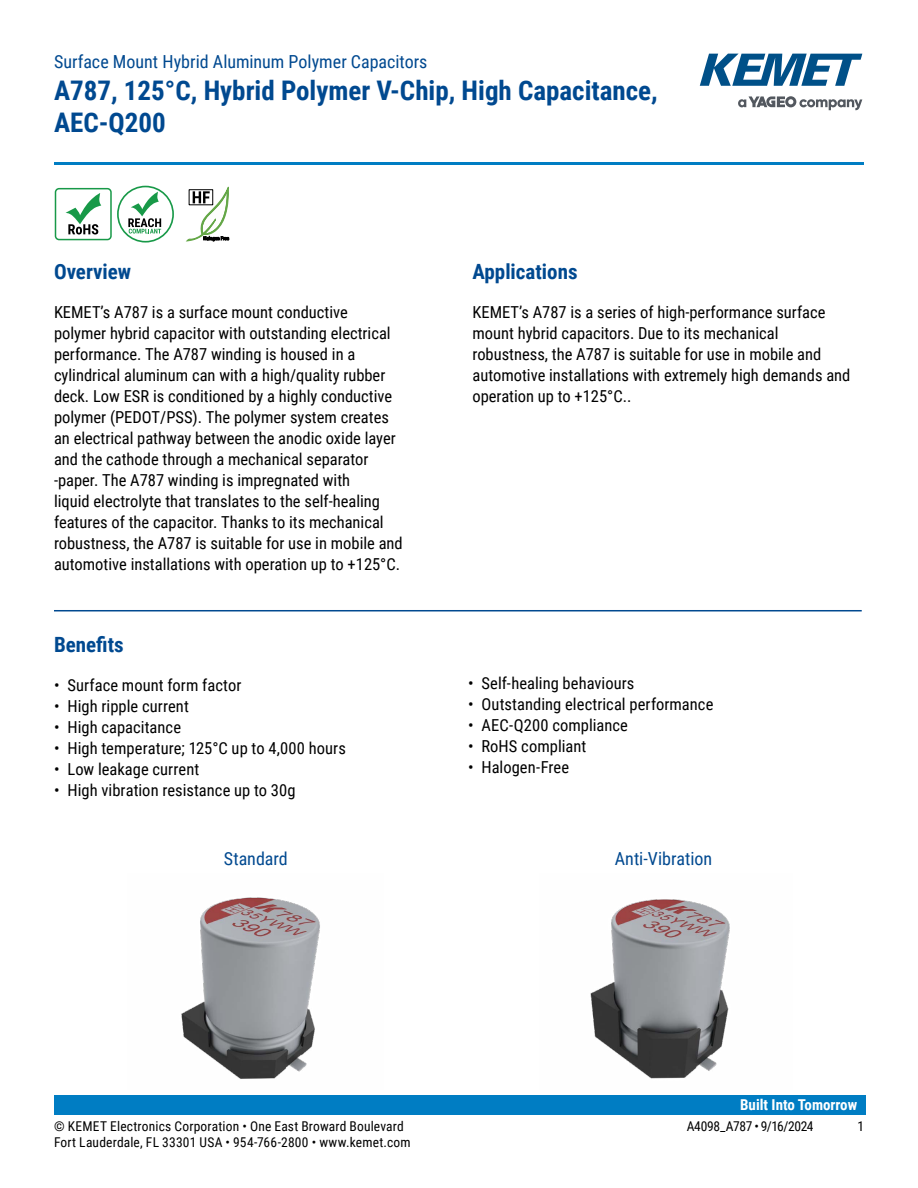
<style>
.page{position:relative;width:918px;height:1188px;background:#fff}
.page>*{position:absolute;margin:0;border:0;box-sizing:border-box;transform-origin:0 0}
.t1{font:700 27px/32.4px "Roboto Condensed";color:#004990}
.t2{font:700 21px "Roboto Condensed";color:#004990}
.t3{font:18px "Roboto Condensed";color:#004990}
.t4{font:16.5px/21px "Roboto Condensed";color:#000}
.t5{font:700 15px "Roboto Condensed";color:#fff}
.t6{font:13.5px "Roboto Condensed";letter-spacing:.015em;color:#000}
.t7{font:13.5px "Roboto Condensed";letter-spacing:-.03em;color:#000}
</style>
<div class="page">
<svg style="left:738px;top:96px;width:124px;height:14px"></svg>
<svg style="left:700px;top:54px;width:162px;height:32px"></svg>
<hr style="left:54px;top:162px;width:810px;height:3px;background:#007dc3">
<div style="left:54px;top:1095px;width:811px;height:20px;background:#007dc3"></div>
<hr style="left:54px;top:610px;width:808px;height:1px;background:#004990">
<img style="left:590px;top:899px;width:140px;height:180px">
<img style="left:181px;top:897px;width:139px;height:182px">
<div style="left:55px;top:188px;width:57px;height:52px;border:2px solid #189948;border-radius:4px"></div>
<svg style="left:65px;top:193px;width:36px;height:42px"></svg>
<div style="left:117px;top:186px;width:57px;height:57px;border:2px solid #189948;border-radius:50%"></div>
<svg style="left:128px;top:192px;width:33px;height:42px"></svg>
<svg style="left:186px;top:186px;width:43px;height:55px"></svg>
<div style="left:189px;top:189px;width:24px;height:16px;border:1px solid #000"></div>
<p class="t3" style="left:54px;top:48px;width:375px">Surface Mount Hybrid Aluminum Polymer Capacitors</p>
<h1 class="t1" style="left:54px;top:73px;width:605px">A787, 125°C, Hybrid Polymer V-Chip, High Capacitance,<br>AEC-Q200</h1>
<p class="t2" style="left:54px;top:257px;width:79px">Overview</p>
<p class="t4" style="left:54px;top:301px;width:350px">KEMET’s A787 is a surface mount conductive polymer hybrid capacitor with outstanding electrical performance. The A787 winding is housed in a cylindrical aluminum can with a high/quality rubber deck. Low ESR is conditioned by a highly conductive polymer (PEDOT/PSS). The polymer system creates an electrical pathway between the anodic oxide layer and the cathode through a mechanical separator -paper. The A787 winding is impregnated with<br>liquid electrolyte that translates to the self-healing features of the capacitor. Thanks to its mechanical robustness, the A787 is suitable for use in mobile and automotive installations with operation up to +125°C.</p>
<p class="t2" style="left:54px;top:630px;width:71px">Benefits</p>
<p class="t4" style="left:54px;top:674px;width:189px">• Surface mount form factor</p>
<p class="t4" style="left:54px;top:695px;width:136px">• High ripple current</p>
<p class="t4" style="left:54px;top:716px;width:129px">• High capacitance</p>
<p class="t4" style="left:54px;top:737px;width:293px">• High temperature; 125°C up to 4,000 hours</p>
<p class="t4" style="left:54px;top:758px;width:147px">• Low leakage current</p>
<p class="t4" style="left:54px;top:779px;width:243px">• High vibration resistance up to 30g</p>
<p class="t2" style="left:472px;top:257px;width:107px">Applications</p>
<p class="t4" style="left:472px;top:301px;width:379px">KEMET’s A787 is a series of high-performance surface mount hybrid capacitors. Due to its mechanical robustness, the A787 is suitable for use in mobile and automotive installations with extremely high demands and operation up to +125°C..</p>
<p class="t4" style="left:468px;top:672px;width:168px">• Self-healing behaviours</p>
<p class="t4" style="left:468px;top:693px;width:247px">• Outstanding electrical performance</p>
<p class="t4" style="left:468px;top:714px;width:161px">• AEC-Q200 compliance</p>
<p class="t4" style="left:468px;top:735px;width:120px">• RoHS compliant</p>
<p class="t4" style="left:468px;top:756px;width:103px">• Halogen-Free</p>
<p class="t3" style="left:224px;top:846px;width:66px">Standard</p>
<p class="t3" style="left:615px;top:846px;width:99px">Anti-Vibration</p>
<p class="t5" style="left:740px;top:1094px;width:119px">Built Into Tomorrow</p>
<p class="t6" style="left:54px;top:1116px;width:351px">© KEMET Electronics Corporation • One East Broward Boulevard</p>
<p class="t7" style="left:687px;top:1116px;width:128px">A4098_A787 • 9/16/2024</p>
<p class="t6" style="left:857px;top:1116px;width:8px">1</p>
<p class="t6" style="left:54px;top:1133px;width:358px">Fort Lauderdale, FL 33301 USA • 954-766-2800 • www.kemet.com</p>
</div>
